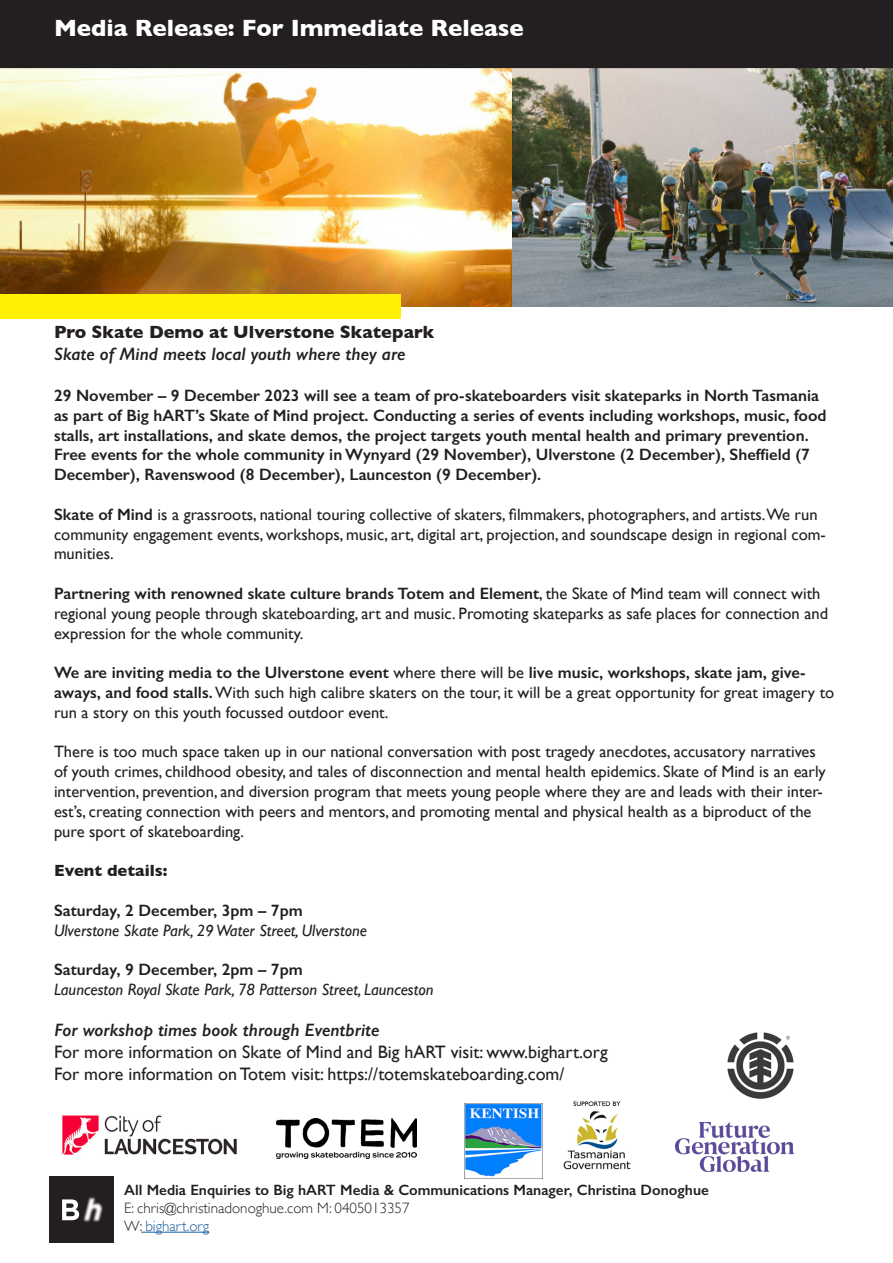
<style>
.page{position:relative;width:893px;height:1263px;background:#fff}
.page>*{position:absolute;margin:0;border:0;box-sizing:border-box;transform-origin:0 0}
.t1{font:700 24px "Gill Sans";color:#fff}
.t2{font:18px "Gill Sans";color:#231f20}
.t3{font:italic 600 18px "Gill Sans";color:#231f20}
.t4{font:700 18px "Gill Sans";color:#231f20}
.t5{font:16.5px/19.8px "Gill Sans";color:#231f20}
.t6{font:600 16.5px/19.8px "Gill Sans";color:#231f20}
.t7{font:italic 16.5px "Gill Sans";color:#231f20}
.t8{font:700 16.5px "Gill Sans";color:#231f20}
.t9{font:600 15px "Gill Sans";color:#231f20}
.t10{font:300 15px "Gill Sans";color:#231f20}
.t11{font:300 15px "Gill Sans";color:#175d9e}
.s1{font-weight:600}
.s2{color:#231f20}
</style>
<div class="page">
<img style="left:512px;top:68px;width:381px;height:238px">
<img style="left:0;top:68px;width:512px;height:238px">
<div style="left:0;top:0;width:893px;height:68px;background:#231f20"></div>
<div style="left:0;top:294px;width:401px;height:24px;background:#fff101"></div>
<img style="left:49px;top:1176px;width:65px;height:67px">
<hr style="left:141px;top:1232px;width:68px;height:1px;background:#175d9e">
<img style="left:727px;top:1032px;width:67px;height:67px">
<img style="left:276px;top:1119px;width:140px;height:39px">
<img style="left:464px;top:1103px;width:78px;height:75px">
<img style="left:62px;top:1115px;width:175px;height:40px">
<img style="left:675px;top:1122px;width:119px;height:49px">
<img style="left:563px;top:1101px;width:68px;height:69px">
<p class="t1" style="left:54px;top:9px;width:471px">Media Release: For Immediate Release</p>
<p class="t4" style="left:54px;top:317px;width:382px">Pro Skate Demo at Ulverstone Skatepark</p>
<p class="t3" style="left:54px;top:342px;width:353px">Skate of Mind meets local youth where they are</p>
<p class="t6" style="left:54px;top:385px;width:774px">29 November – 9 December 2023 will see a team of pro-skateboarders visit skateparks in North Tasmania as part of Big hART’s Skate of Mind project. Conducting a series of events including workshops, music, food stalls, art installations, and skate demos, the project targets youth mental health and primary prevention.<br>Free events for the whole community in Wynyard (29 November), Ulverstone (2 December), Sheffield (7<br>December), Ravenswood (8 December), Launceston (9 December).</p>
<p class="t5" style="left:54px;top:504px;width:773px"><span class="s1">Skate of Mind</span> is a grassroots, national touring collective of skaters, filmmakers, photographers, and artists.We run community engagement events, workshops, music, art, digital art, projection, and soundscape design in regional com&shy;munities.</p>
<p class="t5" style="left:54px;top:583px;width:776px"><span class="s1">Partnering with renowned skate culture brands Totem and Element</span>, the Skate of Mind team will connect with regional young people through skateboarding, art and music. Promoting skateparks as safe places for connection and expression for the whole community.</p>
<p class="t5" style="left:54px;top:662px;width:782px"><span class="s1">We are inviting media to the Ulverstone event</span> where there will be <span class="s1">live music, workshops, skate jam, give&shy;aways, and food stalls.</span> With such high calibre skaters on the tour, it will be a great opportunity for great imagery to run a story on this youth focussed outdoor event.</p>
<p class="t5" style="left:54px;top:742px;width:773px">There is too much space taken up in our national conversation with post tragedy anecdotes, accusatory narratives of youth crimes, childhood obesity, and tales of disconnection and mental health epidemics. Skate of Mind is an early intervention, prevention, and diversion program that meets young people where they are and leads with their inter&shy;est’s, creating connection with peers and mentors, and promoting mental and physical health as a biproduct of the pure sport of skateboarding.</p>
<p class="t8" style="left:54px;top:857px;width:115px">Event details:</p>
<p class="t6" style="left:54px;top:900px;width:250px">Saturday, 2 December, 3pm – 7pm</p>
<p class="t7" style="left:54px;top:920px;width:315px">Ulverstone Skate Park, 29 Water Street, Ulverstone</p>
<p class="t6" style="left:54px;top:959px;width:250px">Saturday, 9 December, 2pm – 7pm</p>
<p class="t7" style="left:54px;top:980px;width:381px">Launceston Royal Skate Park, 78 Patterson Street, Launceston</p>
<p class="t3" style="left:54px;top:1019px;width:327px">For workshop times book through Eventbrite</p>
<p class="t2" style="left:54px;top:1041px;width:555px">For more information on Skate of Mind and Big hART visit: www.bighart.org</p>
<p class="t2" style="left:54px;top:1063px;width:512px">For more information on Totem visit: https://totemskateboarding.com/</p>
<p class="t9" style="left:124px;top:1181px;width:586px">All Media Enquiries to Big hART Media &amp; Communications Manager, Christina Donoghue</p>
<p class="t10" style="left:124px;top:1196px;width:287px">E: chris@christinadonoghue.com M: 0405013357</p>
<p class="t11" style="left:124px;top:1214px;width:86px"><span class="s2">W:</span> bighart.org</p>
</div>
